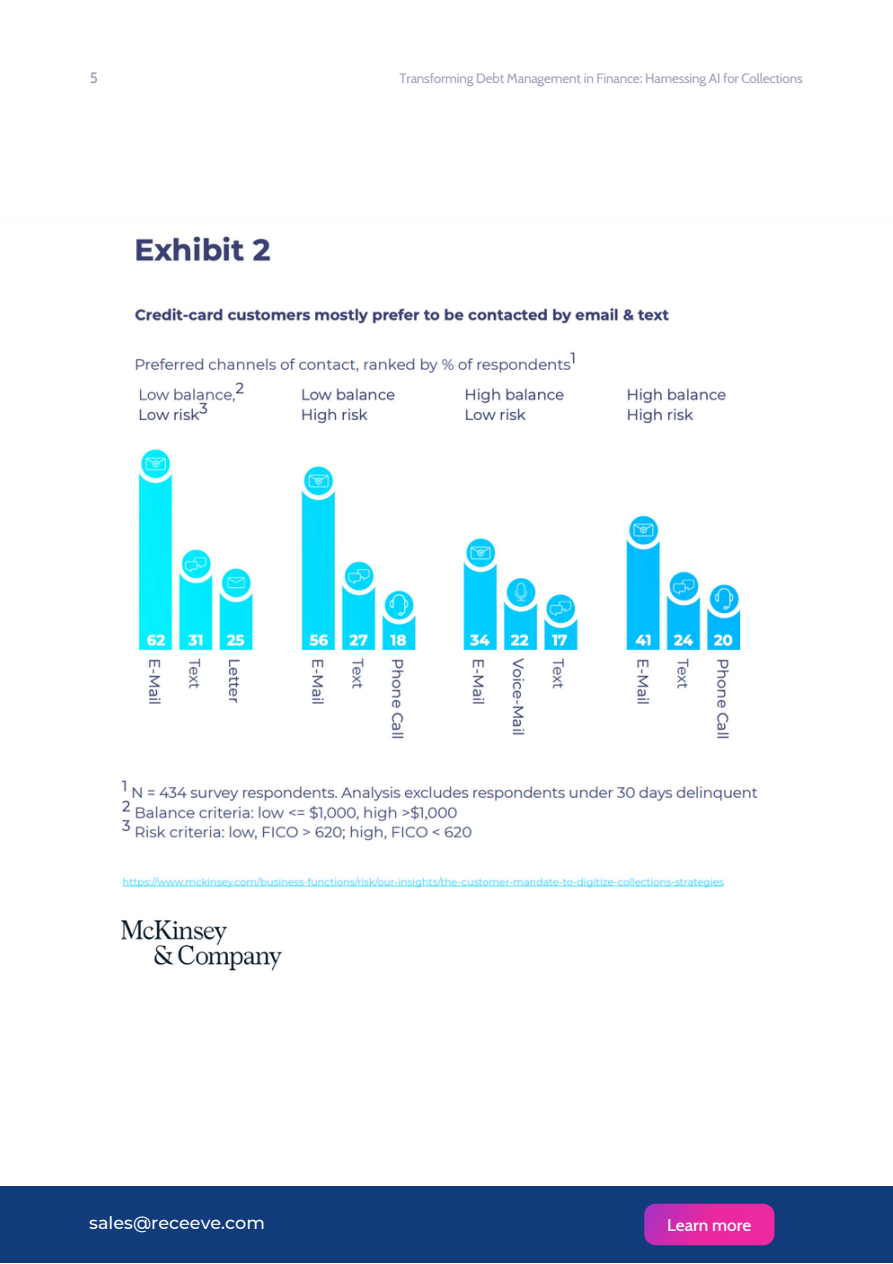
<style>
.page{position:relative;width:893px;height:1264px;background:#fff}
.page>*{position:absolute;margin:0;border:0;box-sizing:border-box;transform-origin:0 0}
.t1{font:500 17.55px "Montserrat";color:#fff}
.t2{font:500 17.25px "Cabin";color:#fff}
.t3{font:15px "Cabin";color:#1d3059}
.t4{font:13.5px "Cabin";letter-spacing:-.015em;color:#3b4271}
.s1{font-family:"Montserrat";font-size:17.55px}
</style>
<div class="page">
<img style="left:121px;top:236px;width:637px;height:735px">
<div style="left:0;top:1186px;width:892px;height:76px;background:#113b7b"></div>
<svg style="left:644px;top:1203px;width:130px;height:42px;fill:#e929a1"></svg>
<p class="t3" style="left:89px;top:69px;width:10px">5</p>
<p class="t4" style="left:399px;top:70px;width:404px">Transforming Debt Management in Finance: Harnessing AI for Collections</p>
<p class="t1" style="left:89px;top:1211px;width:177px">sales@receeve.com</p>
<p class="t2" style="left:657px;top:1213px;width:95px"><span class="s1">L</span>Learn more</p>
<p class="t1" style="left:668px;top:1212px;width:94px">earn more</p>
</div>
